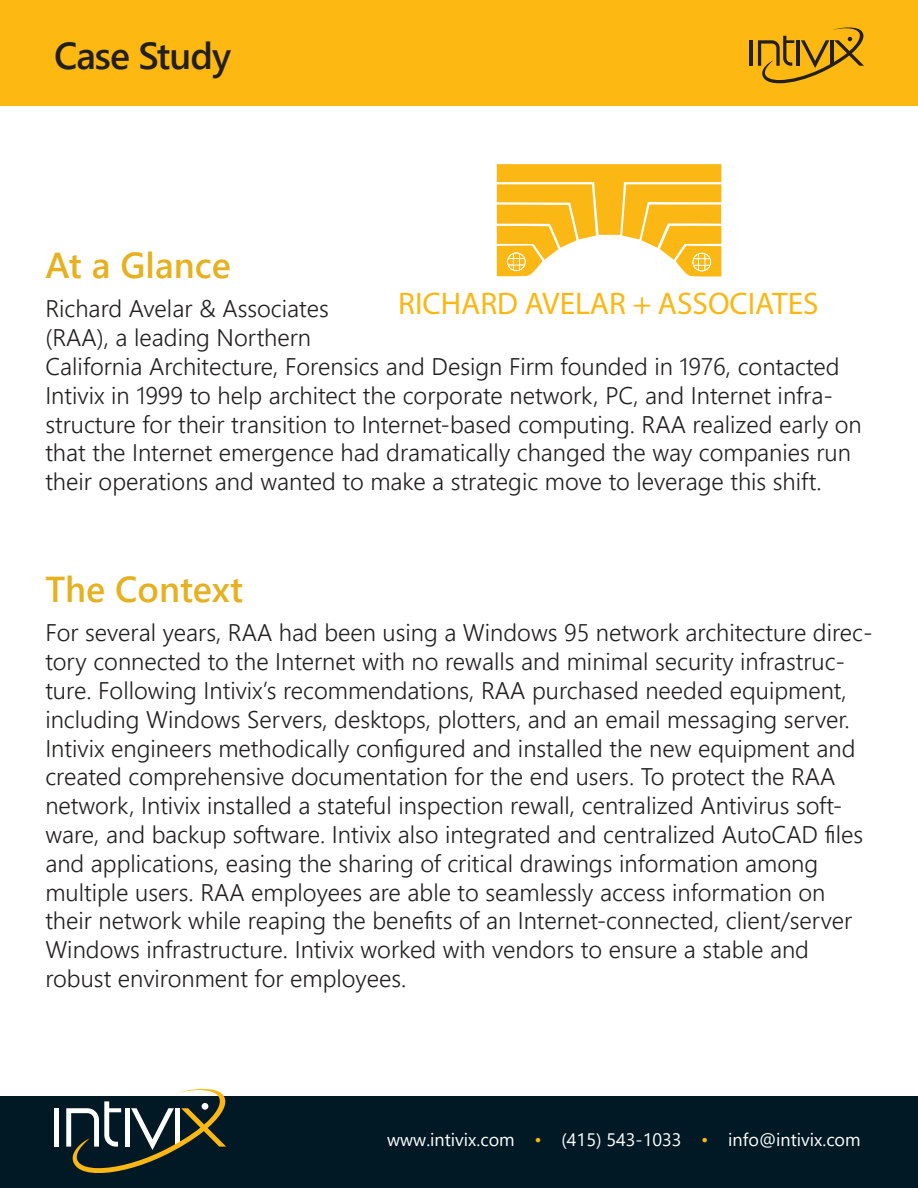
<style>
.page{position:relative;width:918px;height:1188px;background:#fff}
.page>*{position:absolute;margin:0;border:0;box-sizing:border-box;transform-origin:0 0}
.t1{font:600 37.5px "Segoe UI";letter-spacing:-.025em;color:#221f1f}
.t2{font:600 36px "Segoe UI";color:#e6b121}
.t3{font:31.35px "Myriad Pro";color:#fbb714}
.t4{font:300 24px/28.8px "Segoe UI";color:#221f1f}
.t5{font:18px "Segoe UI";color:#fff}
.s1{color:#fdb812}
</style>
<div class="page">
<div style="left:0;top:1096px;width:918px;height:92px;background:#001925"></div>
<div style="left:54px;top:1108px;width:5px;height:39px;background:#fff"></div>
<svg style="left:66px;top:1089px;width:160px;height:84px"></svg>
<div style="left:0;top:0;width:918px;height:106px;background:#fdb812"></div>
<hr style="left:750px;top:40px;width:3px;height:26px;background:#221f1f">
<svg style="left:758px;top:27px;width:106px;height:56px"></svg>
<svg style="left:497px;top:164px;width:224px;height:113px"></svg>
<h1 class="t1" style="left:54px;top:41px;width:179px">Case Study</h1>
<h2 class="t2" style="left:45px;top:251px;width:187px">At a Glance</h2>
<p class="t4" style="left:45px;top:297px;width:818px">Richard Avelar &amp; Associates<br>(RAA), a leading Northern<br>California Architecture, Forensics and Design Firm founded in 1976, contacted Intivix in 1999 to help architect the corporate network, PC, and Internet infra&shy;structure for their transition to Internet-based computing. RAA realized early on that the Internet emergence had dramatically changed the way companies run their operations and wanted to make a strategic move to leverage this shift.</p>
<h3 class="t3" style="left:398px;top:285px;width:422px">RICHARD AVELAR + ASSOCIATES</h3>
<h2 class="t2" style="left:45px;top:575px;width:199px">The Context</h2>
<p class="t4" style="left:45px;top:621px;width:829px">For several years, RAA had been using a Windows 95 network architecture direc&shy;tory connected to the Internet with no rewalls and minimal security infrastruc&shy;ture. Following Intivix’s recommendations, RAA purchased needed equipment, including Windows Servers, desktops, plotters, and an email messaging server.<br>Intivix engineers methodically configured and installed the new equipment and created comprehensive documentation for the end users. To protect the RAA network, Intivix installed a stateful inspection rewall, centralized Antivirus soft&shy;ware, and backup software. Intivix also integrated and centralized AutoCAD files and applications, easing the sharing of critical drawings information among multiple users. RAA employees are able to seamlessly access information on their network while reaping the benefits of an Internet-connected, client/server Windows infrastructure. Intivix worked with vendors to ensure a stable and robust environment for employees.</p>
<p class="t5" style="left:387px;top:1132px;width:475px">www.intivix.com <span class="s1">•</span> (415) 543-1033 <span class="s1">•</span> info@intivix.com</p>
</div>
